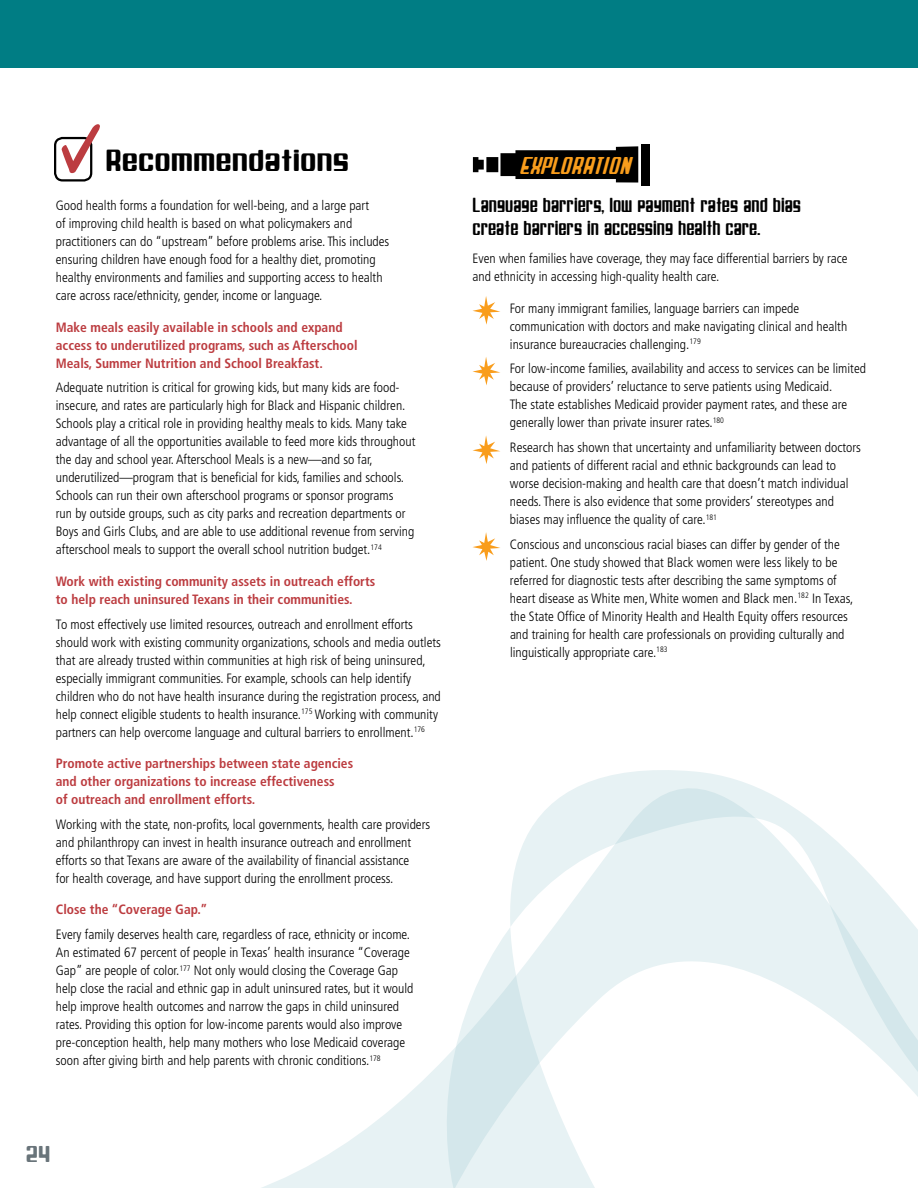
<style>
.page{position:relative;width:918px;height:1188px;background:#fff}
.page>*{position:absolute;margin:0;border:0;box-sizing:border-box;transform-origin:0 0}
.t1{font:36px "Spaceship Bullet";color:#000}
.t2{font:24px "Spaceship Bullet";color:#000;scale:.75 1}
.t3{font:300 condensed 13.5px/18px "Frutiger LT Std";color:#000}
.t4{font:700 condensed 13.5px/18px "Frutiger LT Std";color:#bc3c40}
</style>
<div class="page">
<svg style="left:319px;top:770px;width:599px;height:418px"></svg>
<div style="left:0;top:0;width:918px;height:68px;background:#007d84"></div>
<div style="left:54px;top:137px;width:38px;height:45px;border:2px solid #000;border-radius:8px"></div>
<svg style="left:61px;top:124px;width:39px;height:50px"></svg>
<svg style="left:472px;top:296px;width:28px;height:29px"></svg>
<svg style="left:472px;top:357px;width:28px;height:28px"></svg>
<svg style="left:472px;top:435px;width:28px;height:29px"></svg>
<svg style="left:472px;top:532px;width:28px;height:29px"></svg>
<div style="left:641px;top:144px;width:8px;height:41px;background:#000"></div>
<svg style="left:473px;top:146px;width:165px;height:37px"></svg>
<h1 class="t1" style="left:154px;top:139px;width:196px">□ ■ ▼□■▲</h1>
<p class="t3" style="left:56px;top:197px;width:335px">Good health forms a foundation for well-being, and a large part<br>of improving child health is based on what policymakers and practitioners can do “upstream” before problems arise. This includes ensuring children have enough food for a healthy diet, promoting healthy environments and families and supporting access to health care across race/ethnicity, gender, income or language.</p>
<p class="t4" style="left:56px;top:318px;width:303px">Make meals easily available in schools and expand access to underutilized programs, such as Afterschool<br>Meals, Summer Nutrition and School Breakfast.</p>
<p class="t3" style="left:56px;top:379px;width:361px">Adequate nutrition is critical for growing kids, but many kids are food&shy;insecure, and rates are particularly high for Black and Hispanic children.<br>Schools play a critical role in providing healthy meals to kids. Many take advantage of all the opportunities available to feed more kids throughout the day and school year. Afterschool Meals is a new—and so far, underutilized—program that is beneficial for kids, families and schools.<br>Schools can run their own afterschool programs or sponsor programs<br>run by outside groups, such as city parks and recreation departments or Boys and Girls Clubs, and are able to use additional revenue from serving afterschool meals to support the overall school nutrition budget.<sup>174</sup></p>
<p class="t4" style="left:56px;top:572px;width:321px">Work with existing community assets in outreach efforts to help reach uninsured Texans in their communities.</p>
<p class="t3" style="left:56px;top:615px;width:387px">To most effectively use limited resources, outreach and enrollment efforts should work with existing community organizations, schools and media outlets that are already trusted within communities at high risk of being uninsured, especially immigrant communities. For example, schools can help identify children who do not have health insurance during the registration process, and help connect eligible students to health insurance.<sup>175</sup> Working with community partners can help overcome language and cultural barriers to enrollment.<sup>176</sup></p>
<p class="t4" style="left:56px;top:755px;width:299px">Promote active partnerships between state agencies and other organizations to increase effectiveness<br>of outreach and enrollment efforts.</p>
<p class="t3" style="left:56px;top:815px;width:376px">Working with the state, non-profits, local governments, health care providers and philanthropy can invest in health insurance outreach and enrollment efforts so that Texans are aware of the availability of financial assistance<br>for health coverage, and have support during the enrollment process.</p>
<p class="t4" style="left:56px;top:901px;width:153px">Close the “Coverage Gap.”</p>
<p class="t3" style="left:56px;top:926px;width:359px">Every family deserves health care, regardless of race, ethnicity or income.<br>An estimated 67 percent of people in Texas’ health insurance “Coverage Gap” are people of color.<sup>177</sup> Not only would closing the Coverage Gap help close the racial and ethnic gap in adult uninsured rates, but it would help improve health outcomes and narrow the gaps in child uninsured rates. Providing this option for low-income parents would also improve pre-conception health, help many mothers who lose Medicaid coverage soon after giving birth and help parents with chronic conditions.<sup>178</sup></p>
<h2 class="t2" style="left:593px;top:191px;width:39px">▲ ●□</h2>
<h2 class="t2" style="left:681px;top:191px;width:106px">■▼ ▼ ▲ ■</h2>
<h2 class="t2" style="left:637px;top:214px;width:39px">▲▲■</h2>
<p class="t3" style="left:472px;top:250px;width:376px">Even when families have coverage, they may face differential barriers by race and ethnicity in accessing high-quality health care.</p>
<p class="t3" style="left:510px;top:299px;width:339px">For many immigrant families, language barriers can impede communication with doctors and make navigating clinical and health insurance bureaucracies challenging.<sup>179</sup></p>
<p class="t3" style="left:510px;top:360px;width:358px">For low-income families, availability and access to services can be limited because of providers’ reluctance to serve patients using Medicaid.<br>The state establishes Medicaid provider payment rates, and these are generally lower than private insurer rates.<sup>180</sup></p>
<p class="t3" style="left:510px;top:439px;width:352px">Research has shown that uncertainty and unfamiliarity between doctors and patients of different racial and ethnic backgrounds can lead to worse decision-making and health care that doesn’t match individual needs. There is also evidence that some providers’ stereotypes and biases may influence the quality of care.<sup>181</sup></p>
<p class="t3" style="left:510px;top:535px;width:345px">Conscious and unconscious racial biases can differ by gender of the patient. One study showed that Black women were less likely to be referred for diagnostic tests after describing the same symptoms of heart disease as White men, White women and Black men.<sup>182</sup> In Texas, the State Office of Minority Health and Health Equity offers resources and training for health care professionals on providing culturally and linguistically appropriate care.<sup>183</sup></p>
</div>
